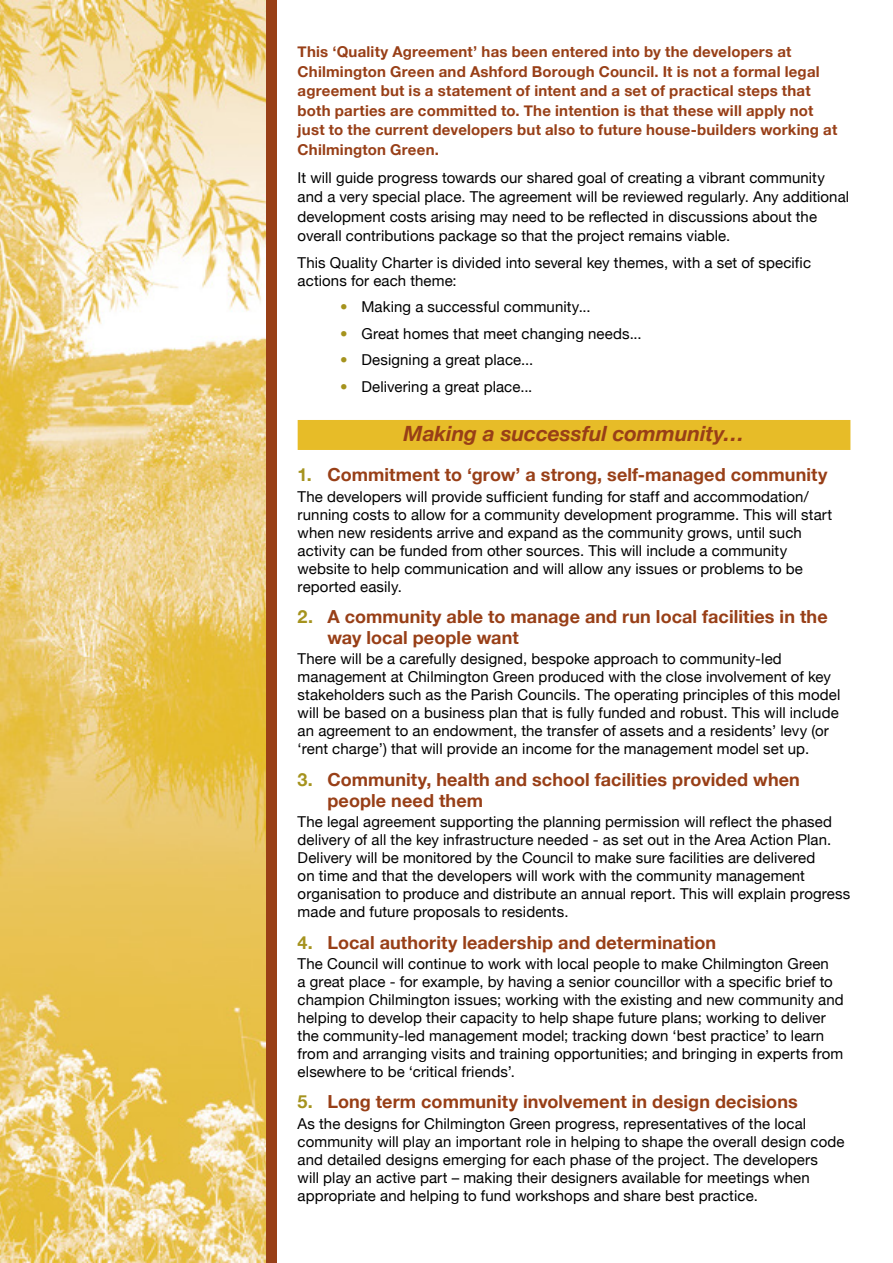
<style>
.page{position:relative;width:893px;height:1263px;background:#fff}
.page>*{position:absolute;margin:0;border:0;box-sizing:border-box;transform-origin:0 0}
.t1{font:italic 700 21px "Helvetica Neue";letter-spacing:-.005em;color:#983f17}
.t2{font:700 18px/21px "Helvetica Neue";letter-spacing:.005em;color:#983f17}
.t3{font:15px/18px "Helvetica Neue";letter-spacing:.005em;color:#000}
.t4{font:700 15px/19.5px "Helvetica Neue";letter-spacing:.015em;color:#983f17}
.s1{color:#a5931e}
</style>
<div class="page">
<div style="left:298px;top:420px;width:552px;height:30px;background:#e7bc28"></div>
<img style="left:0;top:0;width:266px;height:1263px">
<div style="left:266px;top:0;width:10px;height:1263px;background:#983f17"></div>
<p class="t4" style="left:298px;top:42px;width:541px">This ‘Quality Agreement’ has been entered into by the developers at Chilmington Green and Ashford Borough Council. It is not a formal legal agreement but is a statement of intent and a set of practical steps that both parties are committed to. The intention is that these will apply not just to the current developers but also to future house-builders working at Chilmington Green.</p>
<p class="t3" style="left:298px;top:167px;width:553px;line-height:19.5px">It will guide progress towards our shared goal of creating a vibrant community and a very special place. The agreement will be reviewed regularly. Any additional development costs arising may need to be reflected in discussions about the overall contributions package so that the project remains viable.</p>
<p class="t3" style="left:298px;top:253px;width:515px">This Quality Charter is divided into several key themes, with a set of specific actions for each theme:</p>
<p class="t3" style="left:340px;top:298px;width:252px"><span class="s1">•</span> Making a successful community...</p>
<p class="t3" style="left:340px;top:324px;width:303px"><span class="s1">•</span> Great homes that meet changing needs...</p>
<p class="t3" style="left:340px;top:351px;width:194px"><span class="s1">•</span> Designing a great place...</p>
<p class="t3" style="left:340px;top:377px;width:194px"><span class="s1">•</span> Delivering a great place...</p>
<h1 class="t1" style="left:404px;top:421px;width:342px">Making a successful community…</h1>
<p class="t2" style="left:298px;top:464px;width:531px"><span class="s1">1.</span> Commitment to ‘grow’ a strong, self-managed community</p>
<p class="t3" style="left:298px;top:487px;width:536px">The developers will provide sufficient funding for staff and accommodation/ running costs to allow for a community development programme. This will start when new residents arrive and expand as the community grows, until such activity can be funded from other sources. This will include a community website to help communication and will allow any issues or problems to be reported easily.</p>
<p class="t2" style="left:327px;top:606px;width:502px;text-indent:-30px"><span class="s1">2.</span> A community able to manage and run local facilities in the way local people want</p>
<p class="t3" style="left:298px;top:650px;width:544px">There will be a carefully designed, bespoke approach to community-led management at Chilmington Green produced with the close involvement of key stakeholders such as the Parish Councils. The operating principles of this model will be based on a business plan that is fully funded and robust. This will include an agreement to an endowment, the transfer of assets and a residents’ levy (or ‘rent charge’) that will provide an income for the management model set up.</p>
<p class="t2" style="left:327px;top:769px;width:474px;text-indent:-30px"><span class="s1">3.</span> Community, health and school facilities provided when people need them</p>
<p class="t3" style="left:298px;top:812px;width:554px">The legal agreement supporting the planning permission will reflect the phased delivery of all the key infrastructure needed - as set out in the Area Action Plan.<br>Delivery will be monitored by the Council to make sure facilities are delivered<br>on time and that the developers will work with the community management organisation to produce and distribute an annual report. This will explain progress made and future proposals to residents.</p>
<p class="t2" style="left:298px;top:931px;width:420px"><span class="s1">4.</span> Local authority leadership and determination</p>
<p class="t3" style="left:298px;top:954px;width:547px">The Council will continue to work with local people to make Chilmington Green<br>a great place - for example, by having a senior councillor with a specific brief to champion Chilmington issues; working with the existing and new community and helping to develop their capacity to help shape future plans; working to deliver the community-led management model; tracking down ‘best practice’ to learn from and arranging visits and training opportunities; and bringing in experts from elsewhere to be ‘critical friends’.</p>
<p class="t2" style="left:298px;top:1091px;width:502px"><span class="s1">5.</span> Long term community involvement in design decisions</p>
<p class="t3" style="left:298px;top:1114px;width:548px">As the designs for Chilmington Green progress, representatives of the local community will play an important role in helping to shape the overall design code and detailed designs emerging for each phase of the project. The developers<br>will play an active part – making their designers available for meetings when appropriate and helping to fund workshops and share best practice.</p>
</div>
